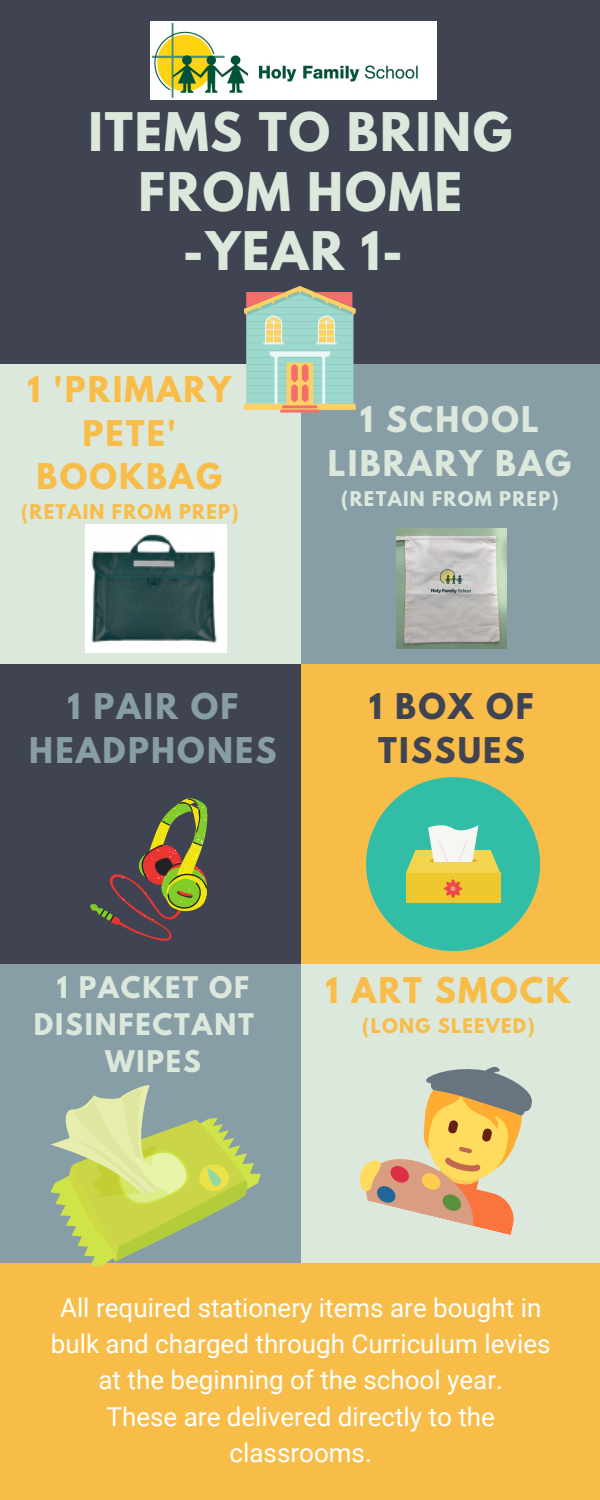
<style>
.page{position:relative;width:600px;height:1500px;background:#404352}
.page>*{position:absolute;margin:0;border:0;box-sizing:border-box;transform-origin:0 0}
.t1{font:700 47.2px/59.2px "League Spartan";letter-spacing:.04em;color:#dce8dc;text-align:center}
.t2{font:700 31.4px/43.5px "League Spartan";letter-spacing:.07em;color:#f8bd49;text-align:center}
.t3{font:700 31.4px/43.5px "League Spartan";letter-spacing:.07em;color:#879ea6;text-align:center}
.t4{font:700 31.4px "League Spartan";letter-spacing:.07em;color:#dce8dc}
.t5{font:700 31.4px/43.5px "League Spartan";letter-spacing:.07em;color:#404352}
.t6{font:700 26.4px "League Spartan";letter-spacing:.07em;color:#dce8dc}
.t7{font:26px/36.1px "Roboto";color:#fff;text-align:center}
.t8{font:700 18px "League Spartan";letter-spacing:.07em;color:#f8bd49}
.t9{font:700 18px "League Spartan";letter-spacing:.07em;color:#dce8dc}
</style>
<div class="page">
<div style="left:301px;top:664px;width:299px;height:300px;background:#f8bd49"></div>
<div style="left:0;top:364px;width:600px;height:300px;background:#dce8dc"></div>
<div style="left:2px;top:964px;width:598px;height:300px;background:#dce8dc"></div>
<div style="left:301px;top:364px;width:299px;height:300px;background:#879ea6"></div>
<div style="left:0;top:964px;width:301px;height:300px;background:#879ea6"></div>
<div style="left:0;top:1264px;width:600px;height:236px;background:#f8bd49"></div>
<img style="left:150px;top:21px;width:286px;height:78px">
<svg style="left:244px;top:286px;width:112px;height:127px;background:#b2c4ac"></svg>
<img style="left:85px;top:525px;width:141px;height:127px">
<img style="left:396px;top:529px;width:110px;height:119px">
<svg style="left:90px;top:798px;width:118px;height:143px"></svg>
<svg style="left:360px;top:1066px;width:172px;height:169px"></svg>
<div style="left:366px;top:777px;width:174px;height:174px;background:#32bea6;border-radius:50%"></div>
<div style="left:406px;top:873px;width:94px;height:30px;background:#edc92f"></div>
<svg style="left:406px;top:825px;width:94px;height:48px"></svg>
<svg style="left:444px;top:879px;width:18px;height:19px"></svg>
<svg style="left:50px;top:1085px;width:211px;height:182px"></svg>
<p class="t1" style="left:88px;top:109px;width:425px">ITEMS TO BRING<br>FROM HOME</p>
<p class="t1" style="left:183px;top:227px;width:222px">-YEAR 1-</p>
<p class="t2" style="left:28px;top:372px;width:205px">1 'PRIMARY<br>PETE'<br>BOOKBAG</p>
<p class="t8" style="left:21px;top:503px;width:219px">(RETAIN FROM PREP)</p>
<p class="t4" style="left:360px;top:404px;width:180px">1 SCHOOL</p>
<p class="t4" style="left:328px;top:447px;width:245px">LIBRARY BAG</p>
<p class="t9" style="left:341px;top:489px;width:219px">(RETAIN FROM PREP)</p>
<p class="t3" style="left:29px;top:689px;width:249px">1 PAIR OF<br>HEADPHONES</p>
<p class="t5" style="left:369px;top:689px;width:166px">1 BOX OF<br>TISSUES</p>
<p class="t6" style="left:57px;top:974px;width:194px">1 PACKET OF</p>
<p class="t6" style="left:34px;top:1011px;width:222px">DISINFECTANT</p>
<p class="t6" style="left:105px;top:1048px;width:97px">WIPES</p>
<p class="t2" style="left:326px;top:972px;width:246px">1 ART SMOCK</p>
<p class="t8" style="left:362px;top:1017px;width:174px">(LONG SLEEVED)</p>
<p class="t7" style="left:51px;top:1290px;width:501px">All required stationery items are bought in bulk and charged through Curriculum levies at the beginning of the school year.</p>
<p class="t7" style="left:107px;top:1399px;width:390px">These are delivered directly to the classrooms.</p>
</div>
